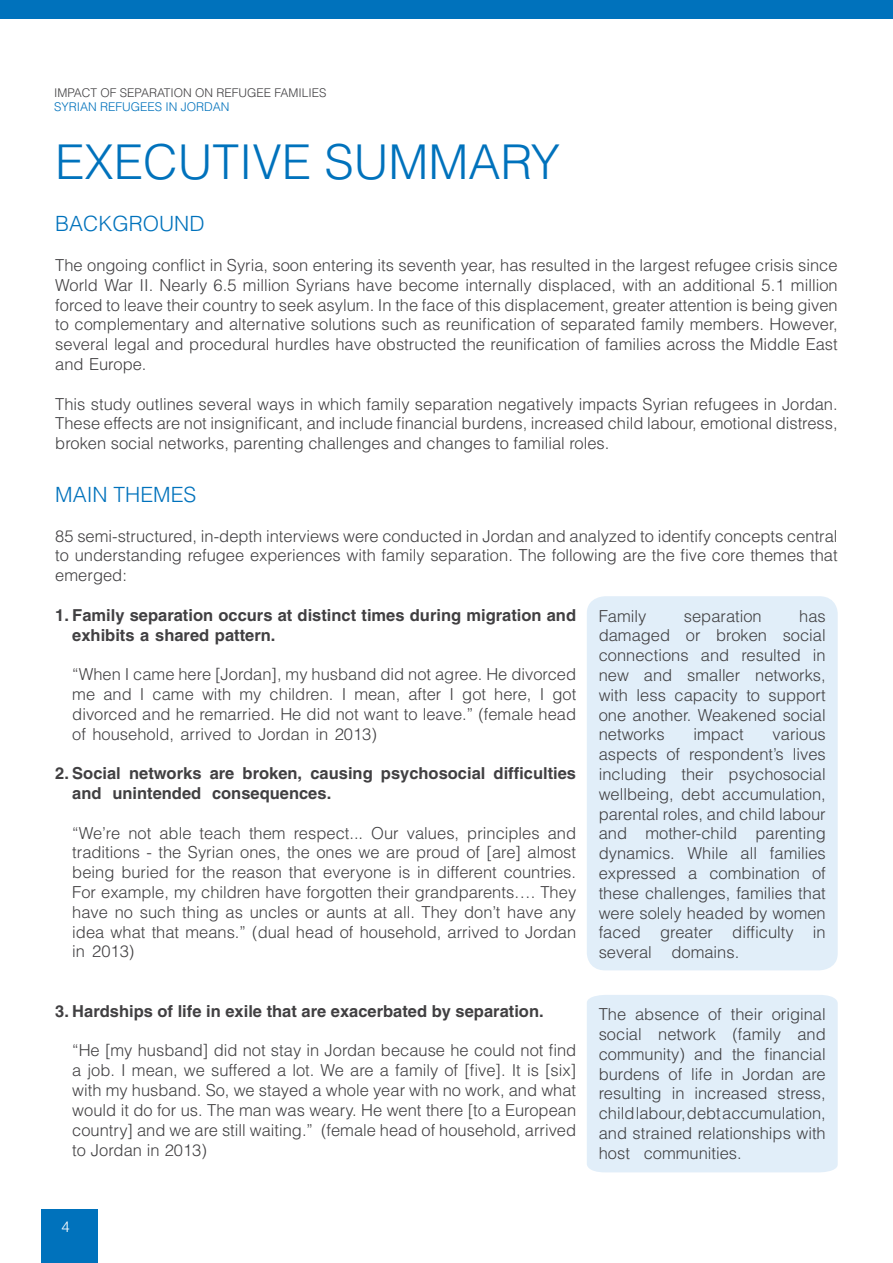
<style>
.page{position:relative;width:893px;height:1263px;background:#fff}
.page>*{position:absolute;margin:0;border:0;box-sizing:border-box;transform-origin:0 0}
.t1{font:300 48px "Helvetica";color:#0072bc}
.t2{font:300 21px "Helvetica";color:#0072bc}
.t3{font:300 16.5px/19.8px "Helvetica";color:#414042;text-align:justify}
.t4{font:700 16.5px/19.8px "Helvetica";color:#414042}
.t5{font:300 15px "Helvetica";color:#fff}
.t6{font:300 12px "Helvetica";color:#414042}
.t7{font:300 12px "Helvetica";color:#0072bc}
</style>
<div class="page">
<div style="left:41px;top:1209px;width:57px;height:54px;background:#0072bc"></div>
<div style="left:0;top:0;width:893px;height:19px;background:#0072bc"></div>
<div style="left:587px;top:596px;width:251px;height:374px;background:#e1eef9;border-radius:18px"></div>
<div style="left:587px;top:995px;width:251px;height:177px;background:#e1eef9"></div>
<p class="t6" style="left:54px;top:85px;width:274px">IMPACT OF SEPARATION ON REFUGEE FAMILIES</p>
<p class="t7" style="left:54px;top:99px;width:177px">SYRIAN REFUGEES IN JORDAN</p>
<h1 class="t1" style="left:55px;top:132px;width:506px">EXECUTIVE SUMMARY</h1>
<p class="t2" style="left:55px;top:211px;width:151px">BACKGROUND</p>
<p class="t3" style="left:55px;top:255px;width:784px">The ongoing conflict in Syria, soon entering its seventh year, has resulted in the largest refugee crisis since World War II. Nearly 6.5 million Syrians have become internally displaced, with an additional 5.1 million forced to leave their country to seek asylum. In the face of this displacement, greater attention is being given to complementary and alternative solutions such as reunification of separated family members. However, several legal and procedural hurdles have obstructed the reunification of families across the Middle East and Europe.</p>
<p class="t3" style="left:55px;top:394px;width:784px">This study outlines several ways in which family separation negatively impacts Syrian refugees in Jordan.<br>These effects are not insignificant, and include financial burdens, increased child labour, emotional distress, broken social networks, parenting challenges and changes to familial roles.</p>
<p class="t2" style="left:55px;top:481px;width:143px">MAIN THEMES</p>
<p class="t3" style="left:55px;top:526px;width:784px">85 semi-structured, in-depth interviews were conducted in Jordan and analyzed to identify concepts central to understanding refugee experiences with family separation. The following are the five core themes that emerged:</p>
<p class="t4" style="left:72px;top:605px;width:505px;text-indent:-17px">1. Family separation occurs at distinct times during migration and exhibits a shared pattern.</p>
<p class="t3" style="left:72px;top:664px;width:505px">“When I came here [Jordan], my husband did not agree. He divorced me and I came with my children. I mean, after I got here, I got divorced and he remarried. He did not want to leave.” (female head of household, arrived to Jordan in 2013)</p>
<p class="t4" style="left:72px;top:763px;width:505px;text-indent:-17px">2. Social networks are broken, causing psychosocial difficulties and unintended consequences.</p>
<p class="t3" style="left:72px;top:823px;width:505px">“We’re not able teach them respect... Our values, principles and traditions - the Syrian ones, the ones we are proud of [are] almost being buried for the reason that everyone is in different countries.<br>For example, my children have forgotten their grandparents…. They have no such thing as uncles or aunts at all. They don’t have any idea what that means.” (dual head of household, arrived to Jordan in 2013)</p>
<p class="t3" style="left:599px;top:606px;width:229px;text-indent:200px">has damaged or broken social connections and resulted in new and smaller networks, with less capacity to support one another. Weakened social networks</p>
<p class="t3" style="left:599px;top:606px;width:49px">Family</p>
<p class="t3" style="left:684px;top:606px;width:79px">separation</p>
<p class="t3" style="left:599px;top:724px;width:229px;text-indent:174px">various aspects of respondent’s lives including their psychosocial wellbeing, debt accumulation, parental roles, and child labour and mother-child parenting dynamics. While all families expressed a combination of these challenges, families that were solely headed by women faced greater difficulty in several domains.</p>
<p class="t3" style="left:693px;top:724px;width:52px">impact</p>
<p class="t4" style="left:55px;top:1001px;width:490px">3. Hardships of life in exile that are exacerbated by separation.</p>
<p class="t3" style="left:72px;top:1040px;width:505px">“He [my husband] did not stay in Jordan because he could not find a job. I mean, we suffered a lot. We are a family of [five]. It is [six] with my husband. So, we stayed a whole year with no work, and what would it do for us. The man was weary. He went there [to a European country] and we are still waiting.” (female head of household, arrived to Jordan in 2013)</p>
<p class="t3" style="left:599px;top:1004px;width:229px">The absence of their original social network (family and community) and the financial burdens of life in Jordan are resulting in increased stress, child labour, debt accumulation, and strained relationships with host communities.</p>
<p class="t5" style="left:61px;top:1217px;width:10px">4</p>
</div>
